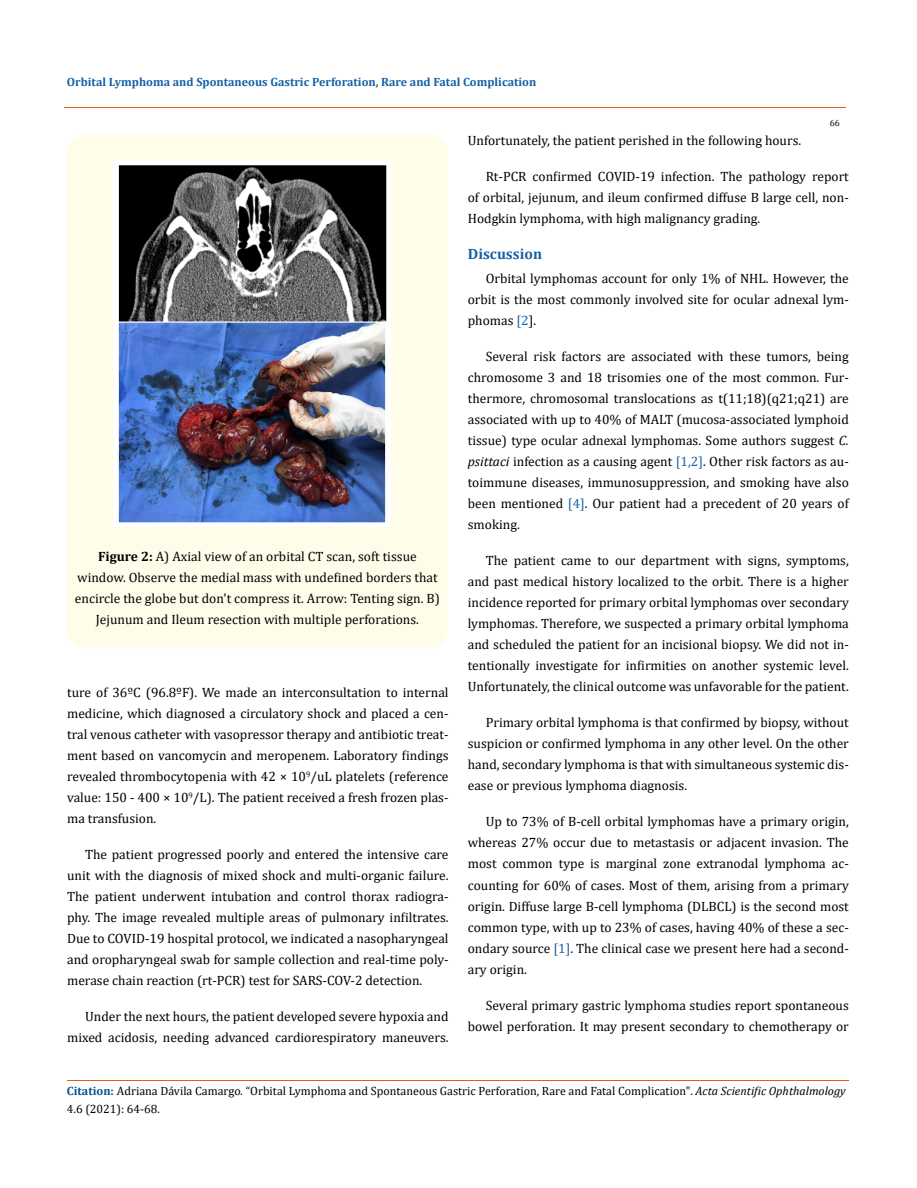
<style>
.page{position:relative;width:917px;height:1188px;background:#fff}
.page>*{position:absolute;margin:0;border:0;box-sizing:border-box;transform-origin:0 0}
.t1{font:700 15px "Cambria";color:#1560a6}
.t2{font:13.5px/21px "Cambria";color:#000;text-align:justify}
.t3{font:12px/18px "Cambria";color:#000}
.t4{font:700 12px "Cambria";color:#1560a6}
.t5{font:9px "Cambria";color:#000}
.s1{font-weight:700}
.s2{color:#1560a6}
.s3{font-style:italic}
.s4{font-weight:700;color:#035089}
</style>
<div class="page">
<div style="left:67px;top:135px;width:381px;height:513px;background:#fffde9;border-radius:18px"></div>
<img style="left:113px;top:160px;width:277px;height:367px">
<hr style="left:64px;top:108px;width:781px;height:1px;background:#e05d1a">
<hr style="left:67px;top:1080px;width:781px;height:1px;background:#e05d1a">
<p class="t4" style="left:67px;top:73px;width:471px">Orbital Lymphoma and Spontaneous Gastric Perforation, Rare and Fatal Complication</p>
<p class="t5" style="left:829px;top:118px;width:11px">66</p>
<p class="t2" style="left:75px;top:546px;width:366px;text-align:center"><span class="s1">Figure 2:</span> A) Axial view of an orbital CT scan, soft tissue window. Observe the medial mass with undefined borders that encircle the globe but don't compress it. Arrow: Tenting sign. B)<br>Jejunum and Ileum resection with multiple perforations.</p>
<p class="t2" style="left:67px;top:682px;width:383px">ture of 36ºC (96.8ºF). We made an interconsultation to internal medicine, which diagnosed a circulatory shock and placed a cen&shy;tral venous catheter with vasopressor therapy and antibiotic treat&shy;ment based on vancomycin and meropenem. Laboratory findings revealed thrombocytopenia with 42 × 10<sup>9</sup>/uL platelets (reference value: 150 - 400 × 10<sup>9</sup>/L). The patient received a fresh frozen plas&shy;ma transfusion.</p>
<p class="t2" style="left:67px;top:844px;width:383px;text-indent:18px">The patient progressed poorly and entered the intensive care unit with the diagnosis of mixed shock and multi-organic failure.<br>The patient underwent intubation and control thorax radiogra&shy;phy. The image revealed multiple areas of pulmonary infiltrates.<br>Due to COVID-19 hospital protocol, we indicated a nasopharyngeal and oropharyngeal swab for sample collection and real-time poly&shy;merase chain reaction (rt-PCR) test for SARS-COV-2 detection.</p>
<p class="t2" style="left:67px;top:1006px;width:383px;text-align:right">Under the next hours, the patient developed severe hypoxia and mixed acidosis, needing advanced cardiorespiratory maneuvers.</p>
<p class="t2" style="left:468px;top:130px;width:335px">Unfortunately, the patient perished in the following hours.</p>
<p class="t2" style="left:468px;top:166px;width:382px;text-indent:18px">Rt-PCR confirmed COVID-19 infection. The pathology report of orbital, jejunum, and ileum confirmed diffuse B large cell, non-Hodgkin lymphoma, with high malignancy grading.</p>
<p class="t1" style="left:468px;top:244px;width:76px">Discussion</p>
<p class="t2" style="left:468px;top:268px;width:382px;text-indent:18px">Orbital lymphomas account for only 1% of NHL. However, the orbit is the most commonly involved site for ocular adnexal lym&shy;phomas <span class="s2">[2</span>].</p>
<p class="t2" style="left:468px;top:346px;width:382px;text-indent:18px">Several risk factors are associated with these tumors, being chromosome 3 and 18 trisomies one of the most common. Fur&shy;thermore, chromosomal translocations as t(11;18)(q21;q21) are associated with up to 40% of MALT (mucosa-associated lymphoid tissue) type ocular adnexal lymphomas. Some authors suggest <span class="s3">C. psittaci</span> infection as a causing agent <span class="s2">[1,2]</span>. Other risk factors as au&shy;toimmune diseases, immunosuppression, and smoking have also been mentioned <span class="s2">[4]</span>. Our patient had a precedent of 20 years of smoking.</p>
<p class="t2" style="left:468px;top:550px;width:382px;text-indent:18px">The patient came to our department with signs, symptoms, and past medical history localized to the orbit. There is a higher incidence reported for primary orbital lymphomas over secondary lymphomas. Therefore, we suspected a primary orbital lymphoma and scheduled the patient for an incisional biopsy. We did not in&shy;tentionally investigate for infirmities on another systemic level.<br>Unfortunately, the clinical outcome was unfavorable for the patient.</p>
<p class="t2" style="left:468px;top:712px;width:382px;text-indent:18px">Primary orbital lymphoma is that confirmed by biopsy, without suspicion or confirmed lymphoma in any other level. On the other hand, secondary lymphoma is that with simultaneous systemic dis&shy;ease or previous lymphoma diagnosis.</p>
<p class="t2" style="left:468px;top:811px;width:382px;text-indent:18px">Up to 73% of B-cell orbital lymphomas have a primary origin, whereas 27% occur due to metastasis or adjacent invasion. The most common type is marginal zone extranodal lymphoma ac&shy;counting for 60% of cases. Most of them, arising from a primary origin. Diffuse large B-cell lymphoma (DLBCL) is the second most common type, with up to 23% of cases, having 40% of these a sec&shy;ondary source <span class="s2">[1]</span>. The clinical case we present here had a second&shy;ary origin.</p>
<p class="t2" style="left:468px;top:994px;width:382px;text-align:right">Several primary gastric lymphoma studies report spontaneous bowel perforation. It may present secondary to chemotherapy or</p>
<p class="t3" style="left:67px;top:1082px;width:780px"><span class="s4">Citation:</span> Adriana Dávila Camargo<span class="s3">.</span> “Orbital Lymphoma and Spontaneous Gastric Perforation, Rare and Fatal Complication". <span class="s3">Acta Scientific Ophthalmology<br></span>4.6 (2021): 64-68.</p>
</div>
